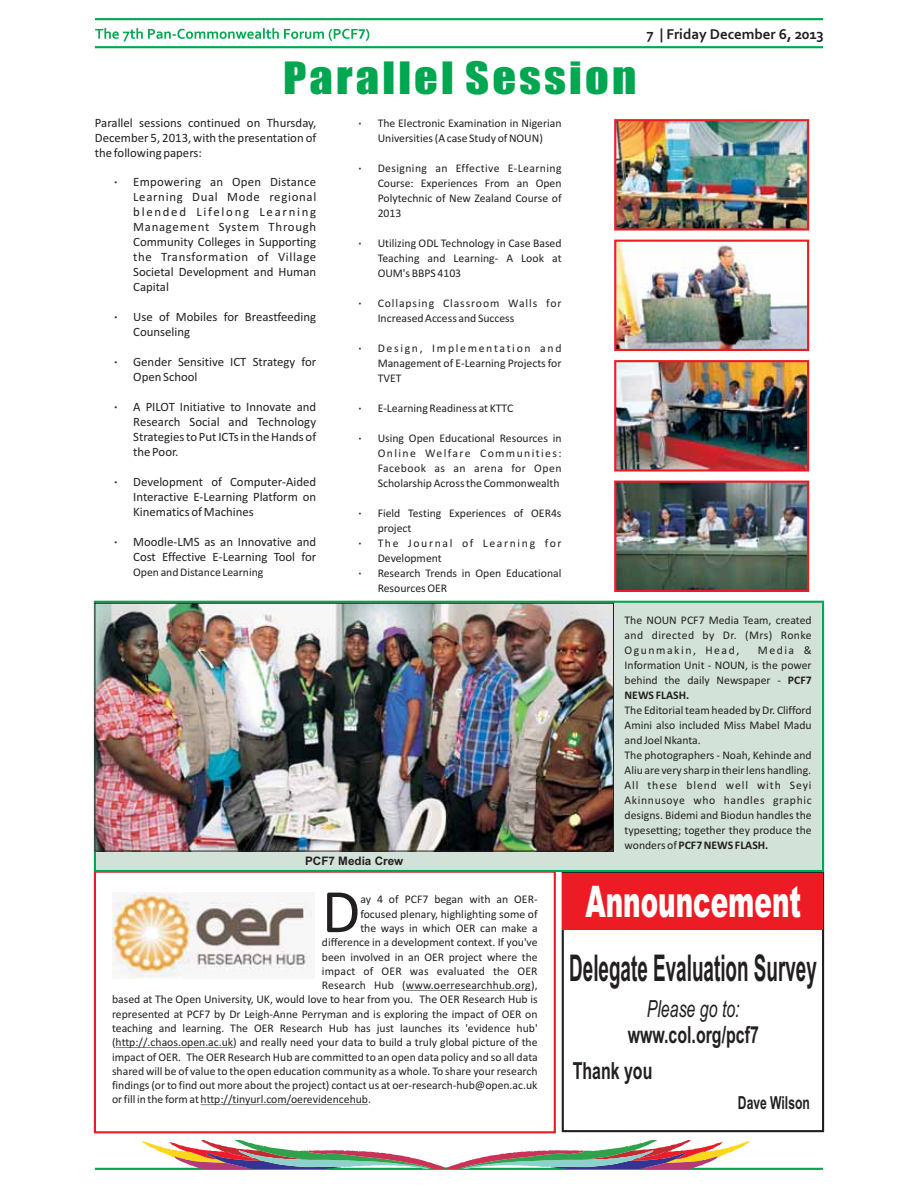
<style>
.page{position:relative;width:918px;height:1188px;background:#fff}
.page>*{position:absolute;margin:0;border:0;box-sizing:border-box;transform-origin:0 0}
.t1{font:62.55px "Calibri";color:#231f20}
.t2{font:900 43.65px "Arial";color:#fff;scale:.6 1}
.t3{font:41.1px "Impact";letter-spacing:.065em;color:#00a650;scale:1.13 1}
.t4{font:700 36.9px "Arial";color:#231f20;scale:.51 1}
.t5{font:700 23.55px/35.5px "Arial";color:#231f20;scale:.68 1}
.t6{font:italic 23.55px "Arial";color:#231f20;scale:.68 1}
.t7{font:700 18px "Arial";color:#231f20;scale:.68 1}
.t8{font:700 14.85px "Corbel";color:#231f20}
.t9{font:12.75px/15px "Calibri";color:#231f20;text-align:justify}
.t10{font:11.7px/15px "Calibri";color:#231f20;text-align:justify}
.t11{font:11.7px/15px "Calibri";letter-spacing:.05em;color:#231f20}
.t12{font:11.7px "Calibri";letter-spacing:.14em;color:#231f20}
.t13{font:700 11.7px "Arial";color:#231f20}
.s1{font-weight:700}
</style>
<div class="page">
<hr style="left:95px;top:1168px;width:728px;height:2px;background:#00a650">
<svg style="left:95px;top:28px;width:274px;height:13px"></svg>
<hr style="left:95px;top:46px;width:728px;height:2px;background:#00a650">
<hr style="left:95px;top:18px;width:728px;height:2px;background:#00a650">
<svg style="left:142px;top:1140px;width:608px;height:29px"></svg>
<div style="left:562px;top:872px;width:262px;height:260px;border:2px solid #231f20"></div>
<div style="left:563px;top:873px;width:260px;height:57px;background:#ed1c24"></div>
<hr style="left:406px;top:990px;width:125px;height:1px;background:#231f20">
<hr style="left:116px;top:1047px;width:117px;height:1px;background:#231f20">
<hr style="left:201px;top:1105px;width:167px;height:1px;background:#231f20">
<img style="left:112px;top:892px;width:200px;height:86px">
<div style="left:94px;top:871px;width:462px;height:262px;border:2px solid #ed1c24"></div>
<img style="left:617px;top:122px;width:189px;height:106px">
<div style="left:614px;top:119px;width:195px;height:112px;border:2px solid #ed1c24"></div>
<img style="left:617px;top:363px;width:189px;height:106px">
<div style="left:614px;top:360px;width:195px;height:112px;border:2px solid #ed1c24"></div>
<img style="left:617px;top:243px;width:189px;height:105px">
<div style="left:614px;top:240px;width:195px;height:111px;border:2px solid #ed1c24"></div>
<img style="left:617px;top:484px;width:189px;height:105px">
<div style="left:614px;top:481px;width:195px;height:111px;border:2px solid #ed1c24"></div>
<div style="left:95px;top:602px;width:728px;height:269px;background:#d3e2d8"></div>
<div style="left:94px;top:601px;width:730px;height:271px;border:2px solid #00a650"></div>
<img style="left:97px;top:605px;width:515px;height:244px">
<div style="left:95px;top:603px;width:519px;height:248px;border:1px solid #231f20"></div>
<p class="t8" style="left:646px;top:25px;width:179px">7 | Friday December 6, 2013</p>
<h3 class="t3" style="left:283px;top:64px;width:314px">Parallel Session</h3>
<p class="t10" style="left:359px;top:117px;width:205px;text-align:center"><span class="s1">·</span> The Electronic Examination in Nigerian<br>Universities (A case Study of NOUN)</p>
<p class="t10" style="left:378px;top:162px;width:185px;text-indent:-19px"><span class="s1">·</span> Designing an Effective E-Learning Course: Experiences From an Open Polytechnic of New Zealand Course of 2013</p>
<p class="t10" style="left:378px;top:237px;width:185px;text-indent:-19px"><span class="s1">·</span> Utilizing ODL Technology in Case Based Teaching and Learning- A Look at OUM's BBPS 4103</p>
<p class="t11" style="left:378px;top:297px;width:185px;text-indent:-19px"><span class="s1">·</span> Collapsing Classroom Walls for<br>Increased Access and Success</p>
<p class="t10" style="left:378px;top:342px;width:185px;text-indent:-19px"><span class="s1">·</span> Design, Implementation and Management of E-Learning Projects for TVET</p>
<p class="t10" style="left:359px;top:402px;width:156px"><span class="s1">·</span> E-Learning Readiness at KTTC</p>
<p class="t10" style="left:378px;top:432px;width:185px;text-indent:-19px"><span class="s1">·</span> Using Open Educational Resources in Online Welfare Communities:<br>Facebook as an arena for Open Scholarship Across the Commonwealth</p>
<p class="t10" style="left:359px;top:506px;width:205px"><span class="s1">·</span> Field Testing Experiences of OER4s</p>
<p class="t10" style="left:378px;top:521px;width:35px">project</p>
<p class="t12" style="left:359px;top:539px;width:205px"><span class="s1">·</span> The Journal of Learning for</p>
<p class="t10" style="left:378px;top:551px;width:66px">Development</p>
<p class="t10" style="left:359px;top:566px;width:205px"><span class="s1">·</span> Research Trends in Open Educational</p>
<p class="t10" style="left:378px;top:581px;width:71px">Resources OER</p>
<p class="t10" style="left:625px;top:614px;width:189px">The NOUN PCF7 Media Team, created and directed by Dr. (Mrs) Ronke Ogunmakin, Head,</p>
<p class="t9" style="left:95px;top:117px;width:223px">Parallel sessions continued on Thursday, December 5, 2013, with the presentation of the following papers:</p>
<p class="t9" style="left:133px;top:176px;width:185px;text-indent:-19px"><span class="s1">·</span> Empowering an Open Distance Learning Dual Mode regional blended Lifelong Learning Management System Through Community Colleges in Supporting the Transformation of Village Societal Development and Human Capital</p>
<p class="t9" style="left:133px;top:310px;width:185px;text-indent:-19px"><span class="s1">·</span> Use of Mobiles for Breastfeeding<br>Counseling</p>
<p class="t9" style="left:133px;top:355px;width:185px;text-indent:-19px"><span class="s1">·</span> Gender Sensitive ICT Strategy for<br>Open School</p>
<p class="t9" style="left:133px;top:400px;width:185px;text-indent:-19px"><span class="s1">·</span> A PILOT Initiative to Innovate and Research Social and Technology Strategies to Put ICTs in the Hands of the Poor.</p>
<p class="t9" style="left:133px;top:475px;width:185px;text-indent:-19px"><span class="s1">·</span> Development of Computer-Aided Interactive E-Learning Platform on Kinematics of Machines</p>
<p class="t9" style="left:114px;top:535px;width:204px;text-align:right"><span class="s1">·</span> Moodle-LMS as an Innovative and<br>Cost Effective E-Learning Tool for</p>
<p class="t10" style="left:133px;top:565px;width:132px">Open and Distance Learning</p>
<p class="t10" style="left:625px;top:644px;width:189px;text-indent:133px">Media &amp; Information Unit - NOUN, is the power behind the daily Newspaper - <span class="s1">PCF7<br>NEWS FLASH.</span></p>
<p class="t10" style="left:625px;top:704px;width:189px;text-align:left">The Editorial team headed by Dr. Clifford Amini also included Miss Mabel Madu and Joel Nkanta.<br>The photographers - Noah, Kehinde and Aliu are very sharp in their lens handling.<br>All these blend well with Seyi Akinnusoye who handles graphic designs. Bidemi and Biodun handles the typesetting; together they produce the wonders of <span class="s1">PCF7 NEWS FLASH.</span></p>
<p class="t13" style="left:305px;top:856px;width:100px">PCF7 Media Crew</p>
<h1 class="t1" style="left:322px;top:890px;width:40px">D</h1>
<p class="t10" style="left:360px;top:893px;width:179px">ay 4 of PCF7 began with an OER-</p>
<p class="t10" style="left:360px;top:907px;width:179px">focused plenary, highlighting some of</p>
<p class="t10" style="left:360px;top:922px;width:179px">the ways in which OER can make a</p>
<p class="t10" style="left:322px;top:936px;width:217px">difference in a development context. If you've</p>
<p class="t10" style="left:322px;top:950px;width:217px">been involved in an OER project where the</p>
<p class="t10" style="left:322px;top:964px;width:217px">impact of OER was evaluated the OER</p>
<p class="t10" style="left:322px;top:979px;width:217px">Research Hub (www.oerresearchhub.org),</p>
<p class="t10" style="left:112px;top:993px;width:427px">based at The Open University, UK, would love to hear from you. The OER Research Hub is</p>
<p class="t10" style="left:112px;top:1007px;width:427px">represented at PCF7 by Dr Leigh-Anne Perryman and is exploring the impact of OER on</p>
<p class="t10" style="left:112px;top:1022px;width:427px">teaching and learning. The OER Research Hub has just launches its 'evidence hub'</p>
<p class="t10" style="left:112px;top:1036px;width:427px">(http://.chaos.open.ac.uk) and really need your data to build a truly global picture of the</p>
<p class="t10" style="left:112px;top:1050px;width:427px">impact of OER. The OER Research Hub are committed to an open data policy and so all data</p>
<p class="t10" style="left:112px;top:1064px;width:427px">shared will be of value to the open education community as a whole. To share your research</p>
<p class="t10" style="left:112px;top:1079px;width:427px">findings (or to find out more about the project) contact us at oer-research-hub@open.ac.uk</p>
<p class="t10" style="left:112px;top:1093px;width:261px">or fill in the form at http://tinyurl.com/oerevidencehub.</p>
<h2 class="t2" style="left:585px;top:885px;width:361px">Announcement</h2>
<h3 class="t4" style="left:569px;top:954px;width:487px">Delegate Evaluation Survey</h3>
<h3 class="t6" style="left:647px;top:995px;width:138px">Please go to:</h3>
<h3 class="t5" style="left:573px;top:1020px;width:275px;text-indent:55px">www.col.org/pcf7<br>Thank you</h3>
<h3 class="t7" style="left:738px;top:1096px;width:107px">Dave Wilson</h3>
</div>
